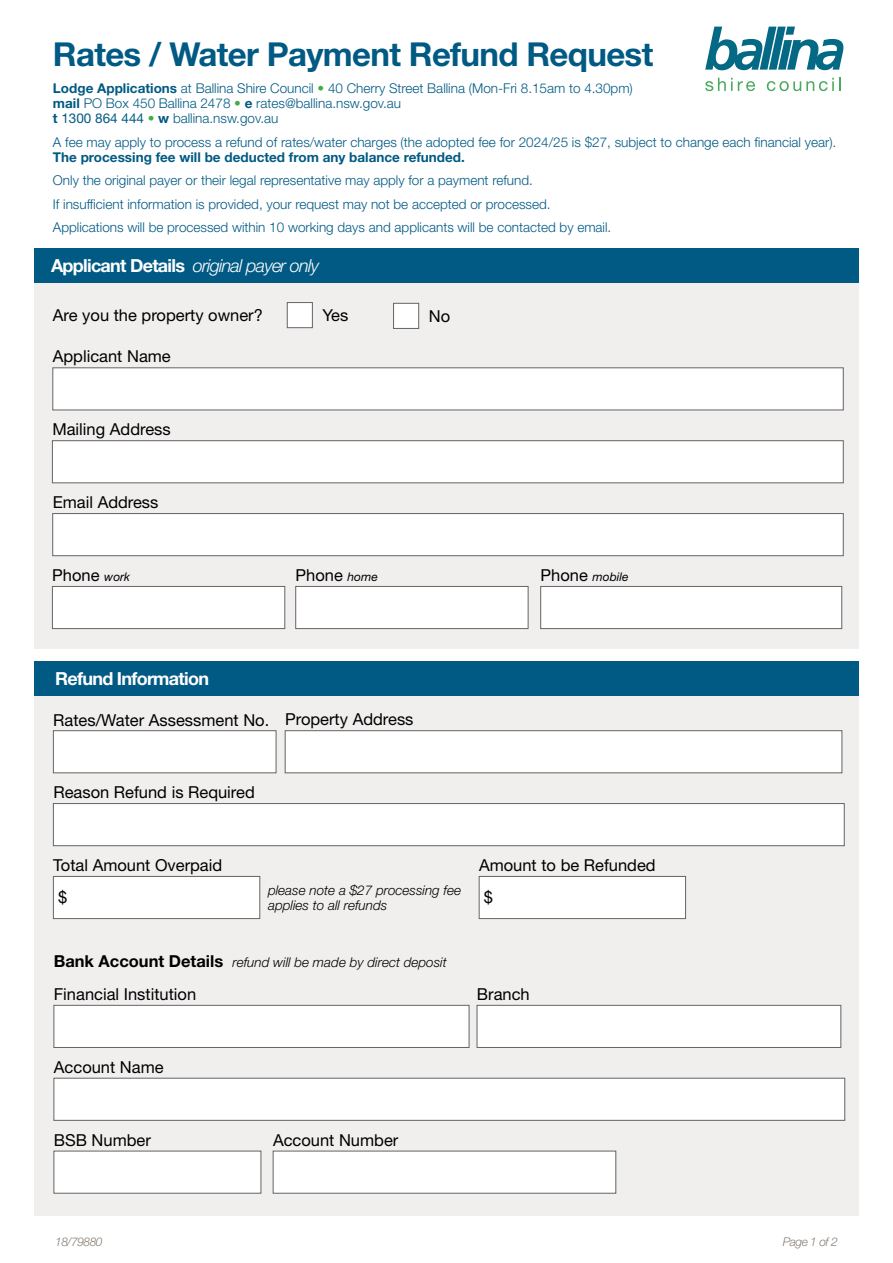
<style>
.page{position:relative;width:893px;height:1263px;background:#fff}
.page>*{position:absolute;margin:0;border:0;box-sizing:border-box;transform-origin:0 0}
.t1{font:700 33px "Helvetica Neue LT Std";letter-spacing:-.02em;color:#005a84}
.t2{font:italic 300 18px "Helvetica Neue LT Std";letter-spacing:-.04em;color:#fff}
.t3{font:700 18px "Helvetica Neue LT Std";letter-spacing:-.04em;color:#fff}
.t4{font:16.5px "Helvetica Neue LT Std";color:#000}
.t5{font:300 13.5px/15px "Helvetica Neue LT Std";color:#005a84}
.t6{font:italic 300 13.5px/15px "Helvetica Neue LT Std";color:#000}
.t7{font:700 13.5px "Helvetica Neue LT Std";color:#005a84}
.t8{font:italic 300 12px "Helvetica Neue LT Std";letter-spacing:-.04em;color:#897d72}
.t9{font:italic 12px "Helvetica Neue LT Std";color:#000}
.s1{font-weight:700}
.s2{font-weight:400;color:#41ad49}
.s3{font-weight:400}
.s4{font-weight:700;font-style:normal}
.s5{font-style:italic;font-size:12px}
.s6{font-style:normal;font-size:16.5px}
.s7{font-weight:700;font-style:normal;font-size:16.5px}
</style>
<div class="page">
<svg style="left:705px;top:78px;width:50px;height:13px"></svg>
<svg style="left:767px;top:78px;width:74px;height:13px"></svg>
<svg style="left:705px;top:27px;width:138px;height:43px"></svg>
<div style="left:34px;top:283px;width:825px;height:366px;background:#f1efee"></div>
<div style="left:34px;top:249px;width:825px;height:34px;background:#005a84"></div>
<div style="left:53px;top:368px;width:790px;height:42px;background:#fff"></div>
<div style="left:52px;top:440px;width:791px;height:43px;background:#fff;border:1px solid #636466"></div>
<div style="left:53px;top:513px;width:790px;height:43px;background:#fff;border:1px solid #636466"></div>
<div style="left:52px;top:586px;width:233px;height:43px;background:#fff;border:1px solid #636466"></div>
<div style="left:296px;top:586px;width:232px;height:43px;background:#fff;border:1px solid #636466"></div>
<div style="left:540px;top:586px;width:302px;height:43px;background:#fff;border:1px solid #636466"></div>
<div style="left:34px;top:663px;width:825px;height:552px;background:#f1efee"></div>
<div style="left:34px;top:662px;width:825px;height:34px;background:#005a84"></div>
<div style="left:287px;top:302px;width:26px;height:26px;background:#fff;border:1px solid #636466"></div>
<div style="left:393px;top:303px;width:26px;height:26px;background:#fff;border:1px solid #636466"></div>
<div style="left:53px;top:730px;width:223px;height:43px;background:#fff;border:1px solid #636466"></div>
<div style="left:477px;top:1005px;width:364px;height:43px;background:#fff;border:1px solid #636466"></div>
<div style="left:53px;top:876px;width:207px;height:42px;background:#fff"></div>
<div style="left:53px;top:876px;width:207px;height:43px;border:1px solid #636466"></div>
<div style="left:479px;top:876px;width:207px;height:42px;background:#fff"></div>
<div style="left:479px;top:876px;width:207px;height:43px;border:1px solid #636466"></div>
<div style="left:54px;top:1151px;width:207px;height:42px;background:#fff"></div>
<div style="left:273px;top:1151px;width:343px;height:42px;background:#fff"></div>
<div style="left:285px;top:730px;width:557px;height:43px;background:#fff;border:1px solid #636466"></div>
<div style="left:54px;top:1005px;width:415px;height:43px;background:#fff;border:1px solid #636466"></div>
<div style="left:53px;top:803px;width:791px;height:43px;background:#fff;border:1px solid #636466"></div>
<div style="left:54px;top:1078px;width:791px;height:42px;background:#fff;border:1px solid #636466"></div>
<h1 class="t1" style="left:53px;top:33px;width:602px">Rates / Water Payment Refund Request</h1>
<p class="t5" style="left:53px;top:81px;width:581px"><span class="s1">Lodge Applications</span> at Ballina Shire Council <span class="s2">•</span> 40 Cherry Street Ballina (Mon-Fri 8.15am to 4.30pm) <span class="s1">mail</span> PO Box 450 Ballina 2478 <span class="s2">•</span> <span class="s1">e</span> rates@ballina.nsw.gov.au<br><span class="s1">t</span> <span class="s3">1300 864 444</span> <span class="s2">•</span> <span class="s1">w</span> ballina.nsw.gov.au</p>
<p class="t5" style="left:53px;top:134px;width:785px">A fee may apply to process a refund of rates/water charges (the adopted fee for 2024/25 is $27, subject to change each financial year).</p>
<p class="t7" style="left:53px;top:149px;width:413px">The processing fee will be deducted from any balance refunded.</p>
<p class="t5" style="left:53px;top:169px;width:560px;line-height:23.5px">Only the original payer or their legal representative may apply for a payment refund.<br>If insufficient information is provided, your request may not be accepted or processed.<br>Applications will be processed within 10 working days and applicants will be contacted by email.</p>
<h2 class="t2" style="left:51px;top:255px;width:270px"><span class="s4">Applicant Details</span> original payer only</h2>
<p class="t4" style="left:53px;top:305px;width:211px">Are you the property owner?</p>
<p class="t4" style="left:322px;top:306px;width:27px">Yes</p>
<p class="t4" style="left:429px;top:306px;width:23px">No</p>
<p class="t4" style="left:53px;top:347px;width:119px">Applicant Name</p>
<p class="t4" style="left:52px;top:420px;width:120px">Mailing Address</p>
<p class="t4" style="left:53px;top:492px;width:107px">Email Address</p>
<p class="t4" style="left:52px;top:565px;width:79px">Phone <span class="s5">work</span></p>
<p class="t4" style="left:296px;top:565px;width:84px">Phone <span class="s5">home</span></p>
<p class="t9" style="left:541px;top:569px;width:89px"><span class="s6">Phone</span> mobile</p>
<h2 class="t3" style="left:55px;top:667px;width:155px">Refund Information</h2>
<p class="t4" style="left:53px;top:711px;width:218px">Rates/Water Assessment No.</p>
<p class="t4" style="left:285px;top:709px;width:130px">Property Address</p>
<p class="t4" style="left:53px;top:782px;width:203px">Reason Refund is Required</p>
<p class="t4" style="left:53px;top:855px;width:171px">Total Amount Overpaid</p>
<p class="t4" style="left:479px;top:855px;width:178px">Amount to be Refunded</p>
<p class="t4" style="left:58px;top:888px;width:11px">$</p>
<p class="t6" style="left:268px;top:882px;width:195px">please note a $27 processing fee applies to all refunds</p>
<p class="t4" style="left:484px;top:888px;width:11px">$</p>
<p class="t6" style="left:54px;top:955px;width:395px"><span class="s7">Bank Account Details</span> refund will be made by direct deposit</p>
<p class="t4" style="left:54px;top:984px;width:144px">Financial Institution</p>
<p class="t4" style="left:477px;top:984px;width:54px">Branch</p>
<p class="t4" style="left:54px;top:1057px;width:111px">Account Name</p>
<p class="t4" style="left:54px;top:1130px;width:99px">BSB Number</p>
<p class="t4" style="left:273px;top:1130px;width:127px">Account Number</p>
<p class="t8" style="left:55px;top:1234px;width:49px">18/79880</p>
<p class="t8" style="left:783px;top:1234px;width:57px">Page 1 of 2</p>
</div>
